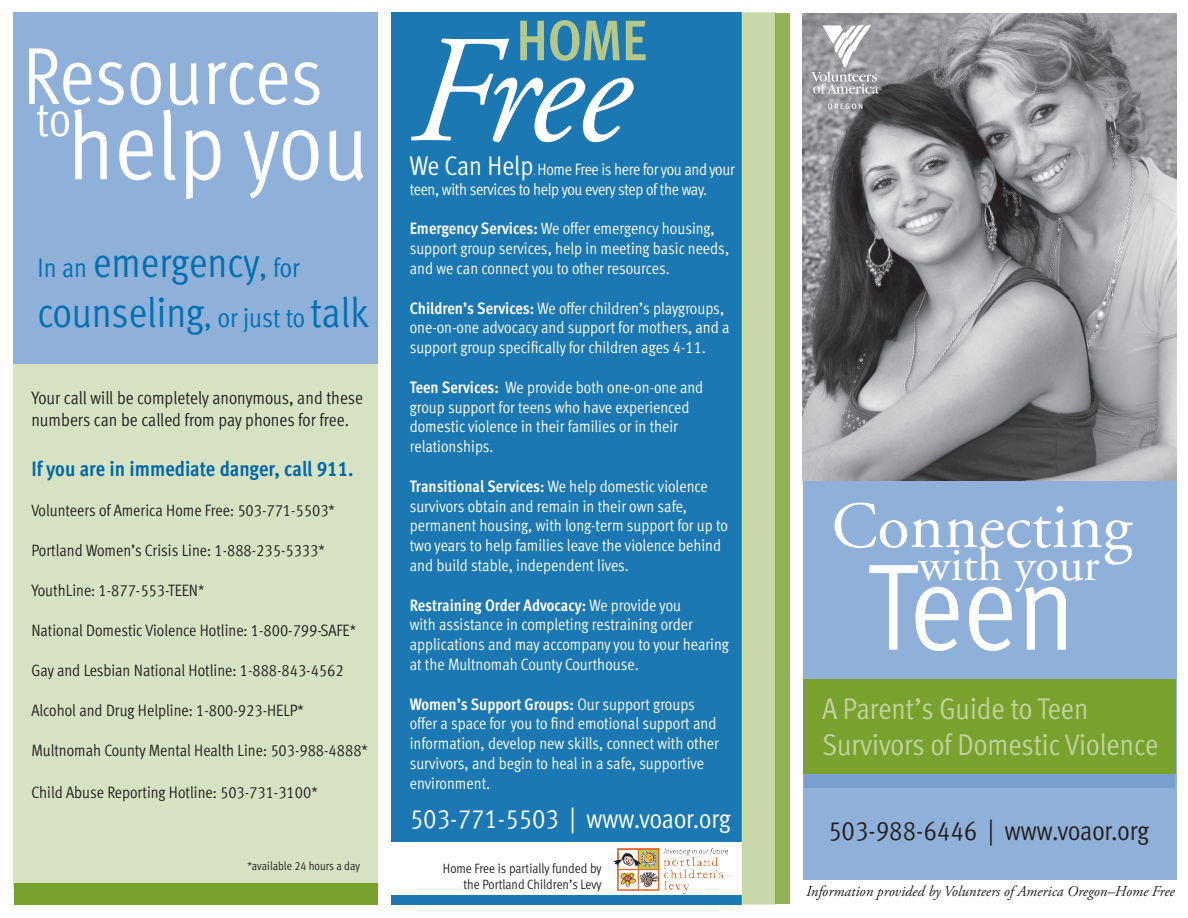
<style>
.page{position:relative;width:1188px;height:918px;background:#fff}
.page>*{position:absolute;margin:0;border:0;box-sizing:border-box;transform-origin:0 0}
.t1{font:italic 153px "Adobe Garamond Pro";color:#fff}
.t2{font:123.15px "Meta Cond Normal LF";color:#fff}
.t3{font:96px "Meta Cond Normal LF";color:#fff}
.t4{font:80.85px "Meta Cond Normal LF";letter-spacing:-.005em;color:#fff}
.t5{font:65.85px "Adobe Garamond Pro";color:#fff}
.t6{font:700 57px "Meta Cond";color:#b4c88b}
.t7{font:48.3px "Adobe Garamond Pro";color:#fff}
.t8{font:48.3px "Meta Cond Normal LF";color:#fff}
.t9{font:42px/50.4px "Meta Cond Normal LF";color:#0070b1}
.t10{font:30px "Meta Cond Normal LF";color:#c3d3a0}
.t11{font:27px "Meta Cond Normal LF";color:#fff}
.t12{font:27px "Meta Cond Normal LF";color:#231f20}
.t13{font:21px "Meta Cond Bold LF";color:#0067aa}
.t14{font:18px/21.6px "Meta Cond Normal LF";color:#231f20}
.t15{font:16.5px/19.8px "Meta Cond Normal LF";color:#fff}
.t16{font:16.5px "Meta Cond Normal LF";color:#231f20}
.t17{font:16.5px/19.8px "Meta Cond Normal LF";letter-spacing:-.02em;color:#fff}
.t18{font:italic 15px "Adobe Garamond Pro";color:#231f20}
.t19{font:13.5px/16.2px "Meta Cond Normal LF";color:#231f20;text-align:right}
.t20{font:12px "Meta Cond Normal LF";color:#231f20}
.s1{font-size:27px}
.s2{font-size:30px}
.s3{font-size:9px}
.s4{font-family:"Meta Cond Bold LF"}
</style>
<div class="page">
<img style="left:803px;top:14px;width:373px;height:467px">
<div style="left:14px;top:12px;width:364px;height:352px;background:#8fb0d8"></div>
<div style="left:14px;top:364px;width:364px;height:526px;background:#d6e2c1"></div>
<div style="left:14px;top:883px;width:364px;height:21px;background:#78a22d"></div>
<svg style="left:811px;top:25px;width:70px;height:69px"></svg>
<svg style="left:828px;top:104px;width:34px;height:5px"></svg>
<div style="left:803px;top:481px;width:374px;height:399px;background:#8fb0d8"></div>
<div style="left:803px;top:680px;width:373px;height:94px;background:#78a22d"></div>
<div style="left:804px;top:774px;width:370px;height:14px;background:#77a0cf"></div>
<div style="left:392px;top:12px;width:350px;height:892px;background:#1b78b2"></div>
<div style="left:741px;top:12px;width:35px;height:892px;background:#c8d8ab"></div>
<div style="left:775px;top:13px;width:15px;height:891px;background:#91b355"></div>
<div style="left:392px;top:843px;width:350px;height:52px;background:#fff"></div>
<img style="left:614px;top:848px;width:113px;height:46px">
<p class="t4" style="left:23px;top:30px;width:302px">Resources</p>
<p class="t8" style="left:36px;top:92px;width:36px">to</p>
<p class="t3" style="left:68px;top:92px;width:302px">help you</p>
<p class="t9" style="left:38px;top:237px;width:333px"><span class="s1">In an</span> emergency<span class="s2">,</span> <span class="s1">for </span>counseling<span class="s2">,</span> <span class="s1">or just to</span> talk</p>
<p class="t14" style="left:31px;top:387px;width:333px">Your call will be completely anonymous, and these numbers can be called from pay phones for free.</p>
<p class="t13" style="left:31px;top:457px;width:324px">If you are in immediate danger, call 911.</p>
<p class="t16" style="left:31px;top:501px;width:305px">Volunteers of America Home Free: 503-771-5503*</p>
<p class="t16" style="left:31px;top:541px;width:295px">Portland Women’s Crisis Line: 1-888-235-5333*</p>
<p class="t16" style="left:31px;top:581px;width:174px">YouthLine: 1-877-553-TEEN*</p>
<p class="t16" style="left:31px;top:621px;width:326px">National Domestic Violence Hotline: 1-800-799-SAFE*</p>
<p class="t16" style="left:31px;top:661px;width:314px">Gay and Lesbian National Hotline: 1-888-843-4562</p>
<p class="t16" style="left:31px;top:701px;width:274px">Alcohol and Drug Helpline: 1-800-923-HELP*</p>
<p class="t16" style="left:31px;top:741px;width:338px">Multnomah County Mental Health Line: 503-988-4888*</p>
<p class="t16" style="left:31px;top:783px;width:288px">Child Abuse Reporting Hotline: 503-731-3100*</p>
<p class="t20" style="left:247px;top:859px;width:114px">*available 24 hours a day</p>
<p class="t6" style="left:516px;top:7px;width:132px">HOME</p>
<p class="t1" style="left:410px;top:0;width:221px">Free</p>
<p class="t11" style="left:410px;top:150px;width:125px">We Can Help</p>
<p class="t17" style="left:410px;top:159px;width:327px;text-indent:124px"><span class="s3">.</span> Home Free is here for you and your teen, with services to help you every step of the way.</p>
<p class="t15" style="left:410px;top:219px;width:321px"><span class="s4">Emergency Services:</span> We offer emergency housing, support group services, help in meeting basic needs, and we can connect you to other resources.</p>
<p class="t15" style="left:410px;top:298px;width:321px"><span class="s4">Children’s Services:</span> We offer children’s playgroups, one-on-one advocacy and support for mothers, and a support group specifically for children ages 4-11.</p>
<p class="t15" style="left:410px;top:377px;width:295px"><span class="s4">Teen Services:</span> We provide both one-on-one and group support for teens who have experienced domestic violence in their families or in their relationships.</p>
<p class="t15" style="left:410px;top:476px;width:320px"><span class="s4">Transitional Services:</span> We help domestic violence survivors obtain and remain in their own safe, permanent housing, with long-term support for up to two years to help families leave the violence behind and build stable, independent lives.</p>
<p class="t15" style="left:410px;top:595px;width:321px"><span class="s4">Restraining Order Advocacy:</span> We provide you<br>with assistance in completing restraining order applications and may accompany you to your hearing at the Multnomah County Courthouse.</p>
<p class="t15" style="left:410px;top:694px;width:311px"><span class="s4">Women’s Support Groups:</span> Our support groups offer a space for you to find emotional support and information, develop new skills, connect with other survivors, and begin to heal in a safe, supportive environment.</p>
<p class="t11" style="left:410px;top:804px;width:323px">503-771-5503 | www.voaor.org</p>
<p class="t19" style="left:443px;top:860px;width:160px">Home Free is partially funded by the Portland Children’s Levy</p>
<p class="t5" style="left:832px;top:487px;width:302px">Connecting</p>
<p class="t7" style="left:919px;top:536px;width:183px">with your</p>
<p class="t2" style="left:867px;top:538px;width:210px">Teen</p>
<p class="t10" style="left:823px;top:691px;width:267px">A Parent’s Guide to Teen</p>
<p class="t10" style="left:823px;top:727px;width:337px">Survivors of Domestic Violence</p>
<p class="t12" style="left:828px;top:816px;width:323px">503-988-6446 | www.voaor.org</p>
<p class="t18" style="left:806px;top:882px;width:370px">Information provided by Volunteers of America Oregon–Home Free</p>
</div>
